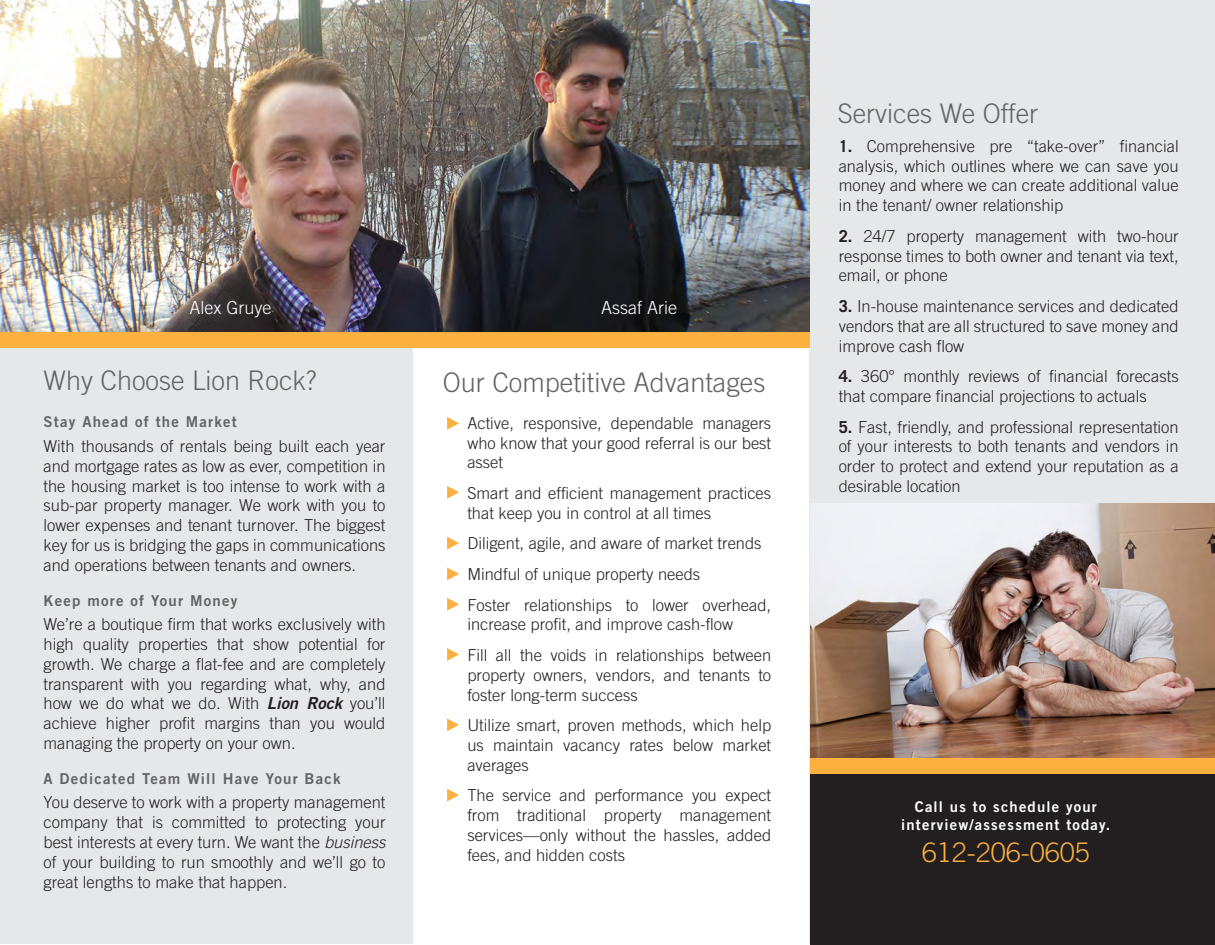
<style>
.page{position:relative;width:1215px;height:945px;background:#fff}
.page>*{position:absolute;margin:0;border:0;box-sizing:border-box;transform-origin:0 0}
.t1{font:300 27px "Trade Gothic";color:#636366}
.t2{font:300 27px "Trade Gothic";color:#fbb03f}
.t3{font:300 18px "Trade Gothic";color:#fff}
.t4{font:300 16.5px/19.8px "Trade Gothic";color:#231f20;text-align:justify}
.t5{font:15px "Trade Gothic Bold Two";letter-spacing:.08em;color:#636366}
.t6{font:14.85px/17.9px "Trade Gothic Bold Two";letter-spacing:.08em;color:#fff;text-align:center}
.s1{font-family:"Trade Gothic Bold Two";font-weight:400;font-style:italic}
.s2{font-style:italic}
.s3{font-weight:700}
</style>
<div class="page">
<div style="left:809px;top:0;width:406px;height:943px;background:#e6e7e9"></div>
<div style="left:0;top:0;width:413px;height:943px;background:#e6e7e9"></div>
<svg style="left:447px;top:417px;width:12px;height:13px"></svg>
<svg style="left:447px;top:486px;width:12px;height:13px"></svg>
<svg style="left:447px;top:537px;width:12px;height:13px"></svg>
<svg style="left:447px;top:567px;width:12px;height:13px"></svg>
<svg style="left:447px;top:598px;width:12px;height:13px"></svg>
<svg style="left:447px;top:648px;width:12px;height:13px"></svg>
<svg style="left:447px;top:719px;width:12px;height:12px"></svg>
<svg style="left:447px;top:789px;width:12px;height:12px"></svg>
<div style="left:810px;top:773px;width:405px;height:172px;background:#231f20"></div>
<img style="left:0;top:0;width:810px;height:346px">
<div style="left:0;top:332px;width:809px;height:16px;background:#fbb03f"></div>
<img style="left:810px;top:504px;width:405px;height:254px">
<div style="left:810px;top:758px;width:405px;height:16px;background:#fbb03f"></div>
<p class="t3" style="left:190px;top:297px;width:83px">Alex Gruye</p>
<p class="t3" style="left:601px;top:297px;width:77px">Assaf Arie</p>
<h1 class="t1" style="left:44px;top:365px;width:275px">Why Choose Lion Rock?</h1>
<h1 class="t1" style="left:443px;top:367px;width:324px">Our Competitive Advantages</h1>
<p class="t4" style="left:467px;top:413px;width:305px">Active, responsive, dependable managers who know that your good referral is our best asset</p>
<p class="t4" style="left:467px;top:483px;width:305px">Smart and efficient management practices that keep you in control at all times</p>
<p class="t4" style="left:467px;top:528px;width:305px;line-height:30.6px;text-align:left">Diligent, agile, and aware of market trends<br>Mindful of unique property needs<br>Foster relationships to lower overhead,</p>
<p class="t4" style="left:467px;top:609px;width:305px;line-height:30.6px">increase profit, and improve cash-flow<br>Fill all the voids in relationships between</p>
<p class="t4" style="left:467px;top:665px;width:305px">property owners, vendors, and tenants to foster long-term success</p>
<p class="t4" style="left:467px;top:715px;width:305px">Utilize smart, proven methods, which help us maintain vacancy rates below market averages</p>
<p class="t4" style="left:467px;top:785px;width:305px">The service and performance you expect from traditional property management services—only without the hassles, added fees, and hidden costs</p>
<p class="t5" style="left:44px;top:413px;width:195px">Stay Ahead of the Market</p>
<p class="t4" style="left:44px;top:436px;width:344px">With thousands of rentals being built each year and mortgage rates as low as ever, competition in the housing market is too intense to work with a sub-par property manager. We work with you to lower expenses and tenant turnover. The biggest key for us is bridging the gaps in communications and operations between tenants and owners.</p>
<p class="t5" style="left:44px;top:591px;width:195px">Keep more of Your Money</p>
<p class="t4" style="left:44px;top:614px;width:344px">We’re a boutique firm that works exclusively with high quality properties that show potential for growth. We charge a flat-fee and are completely transparent with you regarding what, why, and how we do what we do. With <span class="s1">Lion Rock</span> you’ll achieve higher profit margins than you would managing the property on your own.</p>
<p class="t5" style="left:44px;top:769px;width:299px">A Dedicated Team Will Have Your Back</p>
<p class="t4" style="left:44px;top:792px;width:344px">You deserve to work with a property management company that is committed to protecting your best interests at every turn. We want the <span class="s2">business </span>of your building to run smoothly and we’ll go to great lengths to make that happen.</p>
<h1 class="t1" style="left:838px;top:98px;width:202px">Services We Offer</h1>
<p class="t4" style="left:839px;top:136px;width:341px"><span class="s3">1.</span> Comprehensive pre “take-over” financial analysis, which outlines where we can save you money and where we can create additional value in the tenant/ owner relationship</p>
<p class="t4" style="left:839px;top:226px;width:341px"><span class="s3">2.</span> 24/7 property management with two-hour response times to both owner and tenant via text, email, or phone</p>
<p class="t4" style="left:839px;top:296px;width:341px"><span class="s3">3.</span> In-house maintenance services and dedicated vendors that are all structured to save money and improve cash flow</p>
<p class="t4" style="left:839px;top:366px;width:341px"><span class="s3">4.</span> 360° monthly reviews of financial forecasts that compare financial projections to actuals</p>
<p class="t4" style="left:839px;top:417px;width:341px"><span class="s3">5.</span> Fast, friendly, and professional representation of your interests to both tenants and vendors in order to protect and extend your reputation as a desirable location</p>
<p class="t6" style="left:901px;top:797px;width:211px">Call us to schedule your interview/assessment today.</p>
<h1 class="t2" style="left:922px;top:836px;width:170px">612-206-0605</h1>
</div>
